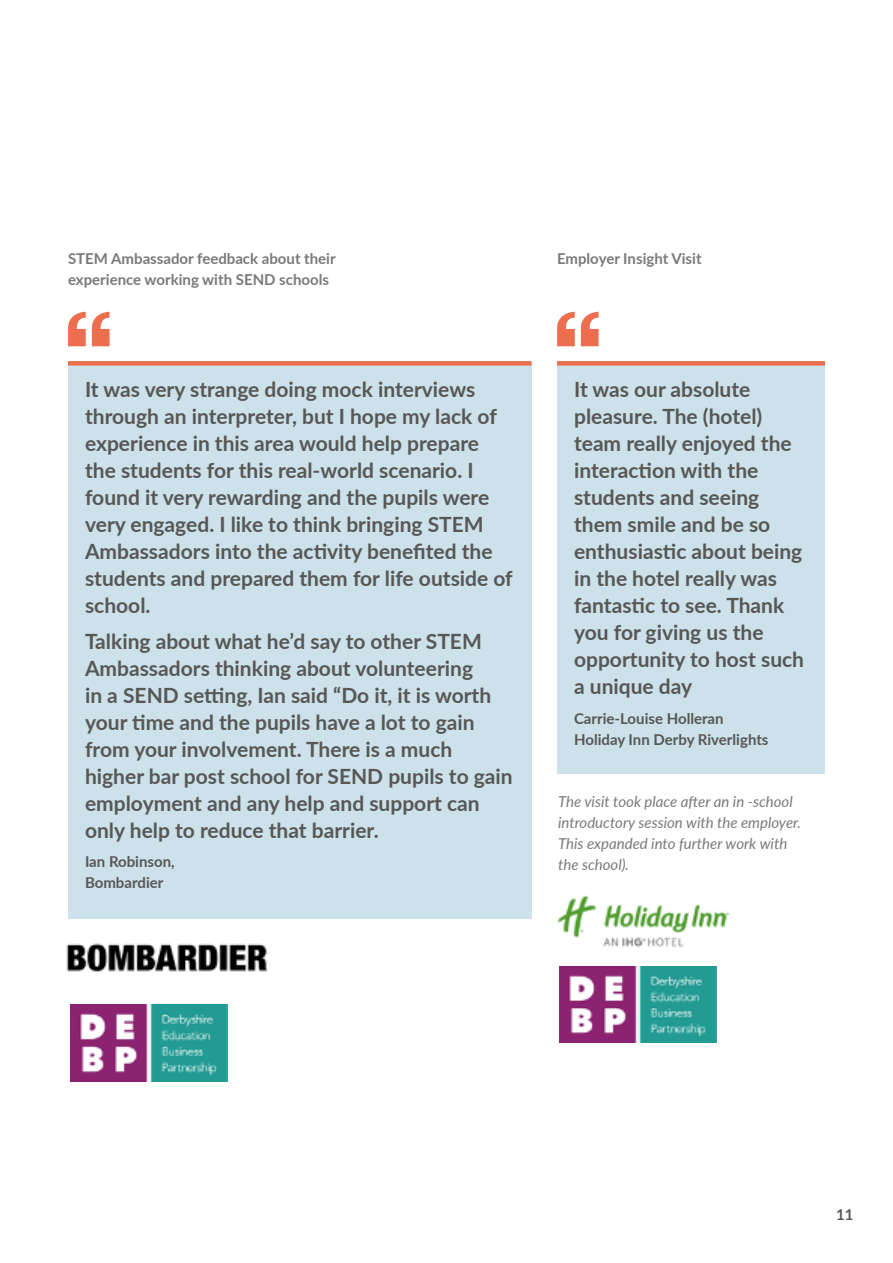
<style>
.page{position:relative;width:893px;height:1263px;background:#fff}
.page>*{position:absolute;margin:0;border:0;box-sizing:border-box;transform-origin:0 0}
.t1{font:700 21px/27px "Lato";color:#575756}
.t2{font:italic 15px/21px "Lato";color:#797978}
.t3{font:700 15px/21px "Lato";color:#797978}
.t4{font:700 15px/21px "Lato";color:#575756}
</style>
<div class="page">
<img style="left:66px;top:943px;width:202px;height:29px">
<img style="left:70px;top:1005px;width:158px;height:76px">
<div style="left:68px;top:363px;width:463px;height:555px;background:#cce1e9"></div>
<div style="left:68px;top:361px;width:463px;height:5px;background:#ed6e4f"></div>
<svg style="left:68px;top:312px;width:42px;height:34px"></svg>
<div style="left:557px;top:363px;width:268px;height:411px;background:#cce1e9"></div>
<div style="left:557px;top:361px;width:268px;height:5px;background:#ed6e4f"></div>
<svg style="left:557px;top:312px;width:42px;height:34px"></svg>
<img style="left:557px;top:895px;width:173px;height:52px">
<img style="left:559px;top:966px;width:158px;height:77px">
<p class="t3" style="left:68px;top:247px;width:269px">STEM Ambassador feedback about their experience working with SEND schools</p>
<p class="t3" style="left:557px;top:247px;width:146px">Employer Insight Visit</p>
<p class="t1" style="left:85px;top:375px;width:429px">It was very strange doing mock interviews through an interpreter, but I hope my lack of experience in this area would help prepare the students for this real-world scenario. I found it very rewarding and the pupils were very engaged. I like to think bringing STEM Ambassadors into the activity benefited the students and prepared them for life outside of school.</p>
<p class="t1" style="left:85px;top:627px;width:429px">Talking about what he’d say to other STEM Ambassadors thinking about volunteering<br>in a SEND setting, Ian said “Do it, it is worth your time and the pupils have a lot to gain from your involvement. There is a much higher bar post school for SEND pupils to gain employment and any help and support can only help to reduce that barrier.</p>
<p class="t4" style="left:85px;top:851px;width:91px">Ian Robinson,<br>Bombardier</p>
<p class="t1" style="left:574px;top:375px;width:232px">It was our absolute pleasure. The (hotel) team really enjoyed the interaction with the students and seeing them smile and be so enthusiastic about being in the hotel really was fantastic to see. Thank you for giving us the opportunity to host such a unique day</p>
<p class="t4" style="left:574px;top:707px;width:196px">Carrie-Louise Holleran<br>Holiday Inn Derby Riverlights</p>
<p class="t2" style="left:558px;top:790px;width:245px">The visit took place after an in -school introductory session with the employer.<br>This expanded into further work with the school).</p>
<p class="t4" style="left:836px;top:1203px;width:19px">11</p>
</div>
